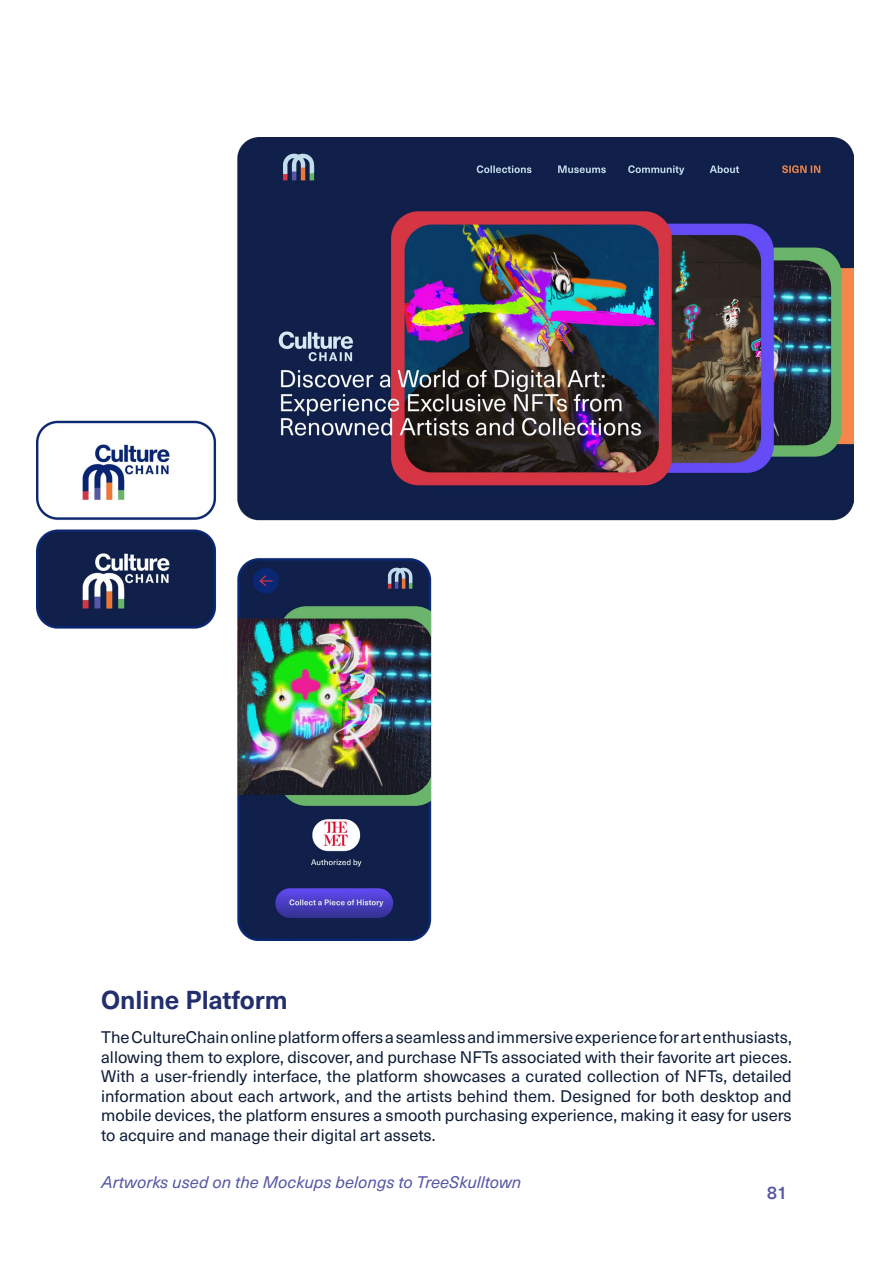
<style>
.page{position:relative;width:893px;height:1263px;background:#fff}
.page>*{position:absolute;margin:0;border:0;box-sizing:border-box;transform-origin:0 0}
.Paragraph_Style_1{font:700 25.5px "Neue Haas Unica";color:#232f6d}
.t1{font:500 18px "Neue Haas Unica";color:#5557a5}
.t2{font:16.5px/19.5px "Neue Haas Unica";color:#0d1c37;text-align:justify}
.t3{font:italic 16.5px "Neue Haas Unica";color:#5557a5}
</style>
<div class="page">
<img style="left:36px;top:137px;width:818px;height:804px">
<p class="Paragraph_Style_1" style="left:101px;top:981px;width:188px">Online Platform</p>
<p class="t2" style="left:101px;top:1026px;width:692px">The CultureChain online platform offers a seamless and immersive experience for art enthusiasts, allowing them to explore, discover, and purchase NFTs associated with their favorite art pieces.<br>With a user-friendly interface, the platform showcases a curated collection of NFTs, detailed information about each artwork, and the artists behind them. Designed for both desktop and mobile devices, the platform ensures a smooth purchasing experience, making it easy for users to acquire and manage their digital art assets.</p>
<p class="t3" style="left:102px;top:1170px;width:421px">Artworks used on the Mockups belongs to TreeSkulltown</p>
<p class="t1" style="left:767px;top:1179px;width:22px">81</p>
</div>
